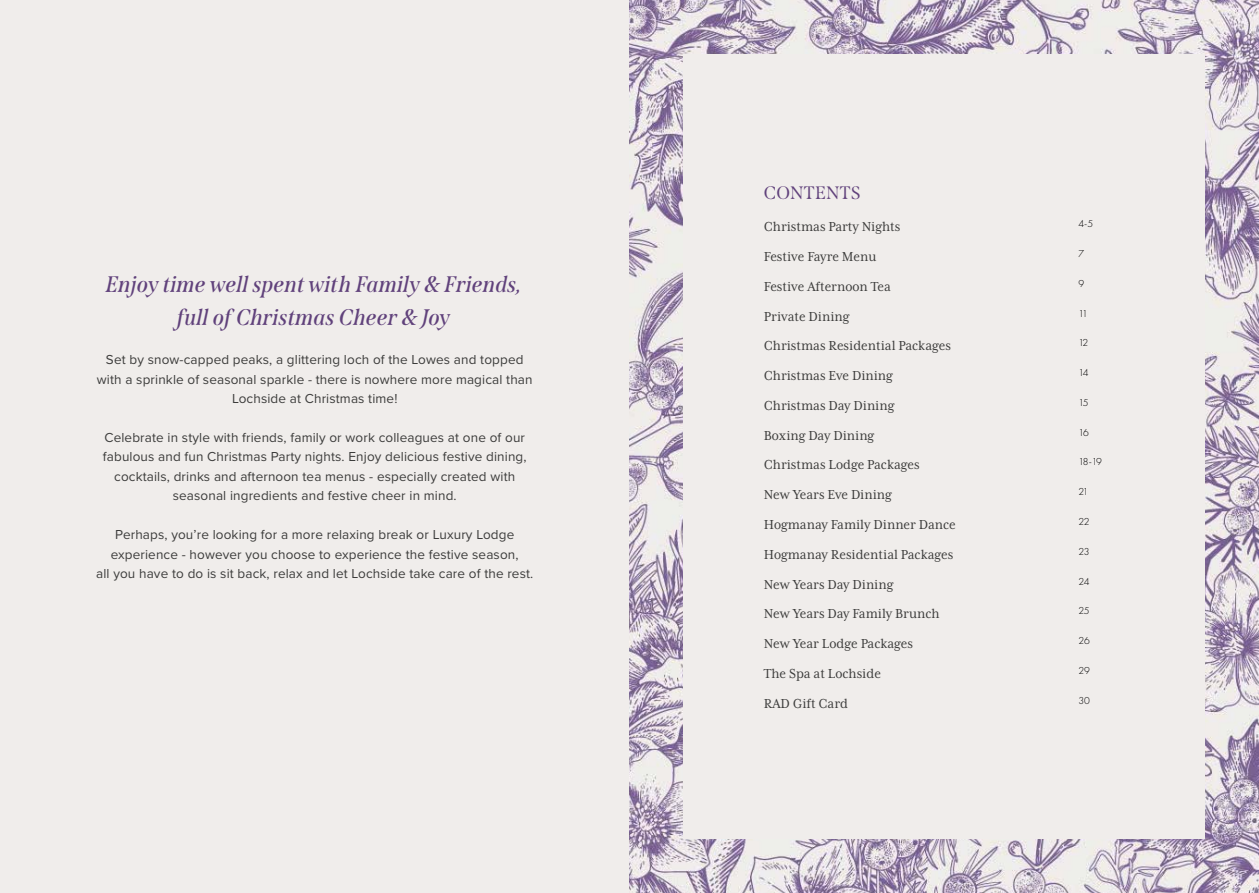
<style>
.page{position:relative;width:1259px;height:893px;background:#f0edeb}
.page>*{position:absolute;margin:0;border:0;box-sizing:border-box;transform-origin:0 0}
.t1{font:italic 600 22.5px/33px "Span";letter-spacing:.01em;color:#60417b;text-align:center}
.t2{font:18px "Span";color:#60417b}
.t3{font:15px "Mrs Eaves XL Serif Nar OT";color:#3c3c3b}
.t4{font:13.5px/19.5px "Proxima Nova";letter-spacing:.01em;color:#3c3c3b;text-align:center}
.t5{font:300 10.5px "Futura PT";letter-spacing:-.115em;color:#000}
</style>
<div class="page">
<img style="left:629px;top:0;width:630px;height:893px">
<div style="left:683px;top:54px;width:522px;height:785px;background:#f0edeb"></div>
<h1 class="t1" style="left:107px;top:268px;width:417px">Enjoy time well spent with Family &amp; Friends, full of Christmas Cheer &amp; Joy</h1>
<p class="t4" style="left:97px;top:349px;width:437px">Set by snow-capped peaks, a glittering loch of the Lowes and topped with a sprinkle of seasonal sparkle - there is nowhere more magical than<br>Lochside at Christmas time!</p>
<p class="t4" style="left:103px;top:427px;width:425px">Celebrate in style with friends, family or work colleagues at one of our fabulous and fun Christmas Party nights. Enjoy delicious festive dining, cocktails, drinks and afternoon tea menus - especially created with seasonal ingredients and festive cheer in mind.</p>
<p class="t4" style="left:96px;top:525px;width:439px">Perhaps, you’re looking for a more relaxing break or Luxury Lodge experience - however you choose to experience the festive season,<br>all you have to do is sit back, relax and let Lochside take care of the rest.</p>
<h2 class="t2" style="left:764px;top:182px;width:98px">CONTENTS</h2>
<p class="t3" style="left:764px;top:219px;width:138px">Christmas Party Nights</p>
<p class="t5" style="left:1078px;top:218px;width:16px">4-5</p>
<p class="t3" style="left:764px;top:249px;width:114px">Festive Fayre Menu</p>
<p class="t5" style="left:1078px;top:248px;width:7px">7</p>
<p class="t3" style="left:764px;top:279px;width:128px">Festive Afternoon Tea</p>
<p class="t5" style="left:1078px;top:277px;width:7px">9</p>
<p class="t3" style="left:764px;top:309px;width:87px">Private Dining</p>
<p class="t5" style="left:1078px;top:307px;width:11px">11</p>
<p class="t3" style="left:764px;top:338px;width:189px">Christmas Residential Packages</p>
<p class="t5" style="left:1078px;top:337px;width:11px">12</p>
<p class="t3" style="left:764px;top:368px;width:130px">Christmas Eve Dining</p>
<p class="t5" style="left:1078px;top:367px;width:12px">14</p>
<p class="t3" style="left:764px;top:398px;width:132px">Christmas Day Dining</p>
<p class="t5" style="left:1078px;top:396px;width:11px">15</p>
<p class="t3" style="left:764px;top:428px;width:112px">Boxing Day Dining</p>
<p class="t5" style="left:1078px;top:426px;width:12px">16</p>
<p class="t3" style="left:764px;top:457px;width:157px">Christmas Lodge Packages</p>
<p class="t5" style="left:1078px;top:456px;width:25px">18-19</p>
<p class="t3" style="left:764px;top:487px;width:129px">New Years Eve Dining</p>
<p class="t5" style="left:1078px;top:486px;width:12px">21</p>
<p class="t3" style="left:764px;top:517px;width:193px">Hogmanay Family Dinner Dance</p>
<p class="t5" style="left:1078px;top:516px;width:13px">22</p>
<p class="t3" style="left:764px;top:547px;width:191px">Hogmanay Residential Packages</p>
<p class="t5" style="left:1078px;top:545px;width:12px">23</p>
<p class="t3" style="left:764px;top:576px;width:131px">New Years Day Dining</p>
<p class="t5" style="left:1078px;top:575px;width:12px">24</p>
<p class="t3" style="left:764px;top:606px;width:177px">New Years Day Family Brunch</p>
<p class="t5" style="left:1078px;top:605px;width:12px">25</p>
<p class="t3" style="left:764px;top:636px;width:151px">New Year Lodge Packages</p>
<p class="t5" style="left:1078px;top:635px;width:13px">26</p>
<p class="t3" style="left:764px;top:666px;width:119px">The Spa at Lochside</p>
<p class="t5" style="left:1078px;top:664px;width:13px">29</p>
<p class="t3" style="left:764px;top:696px;width:86px">RAD Gift Card</p>
<p class="t5" style="left:1078px;top:694px;width:13px">30</p>
</div>
